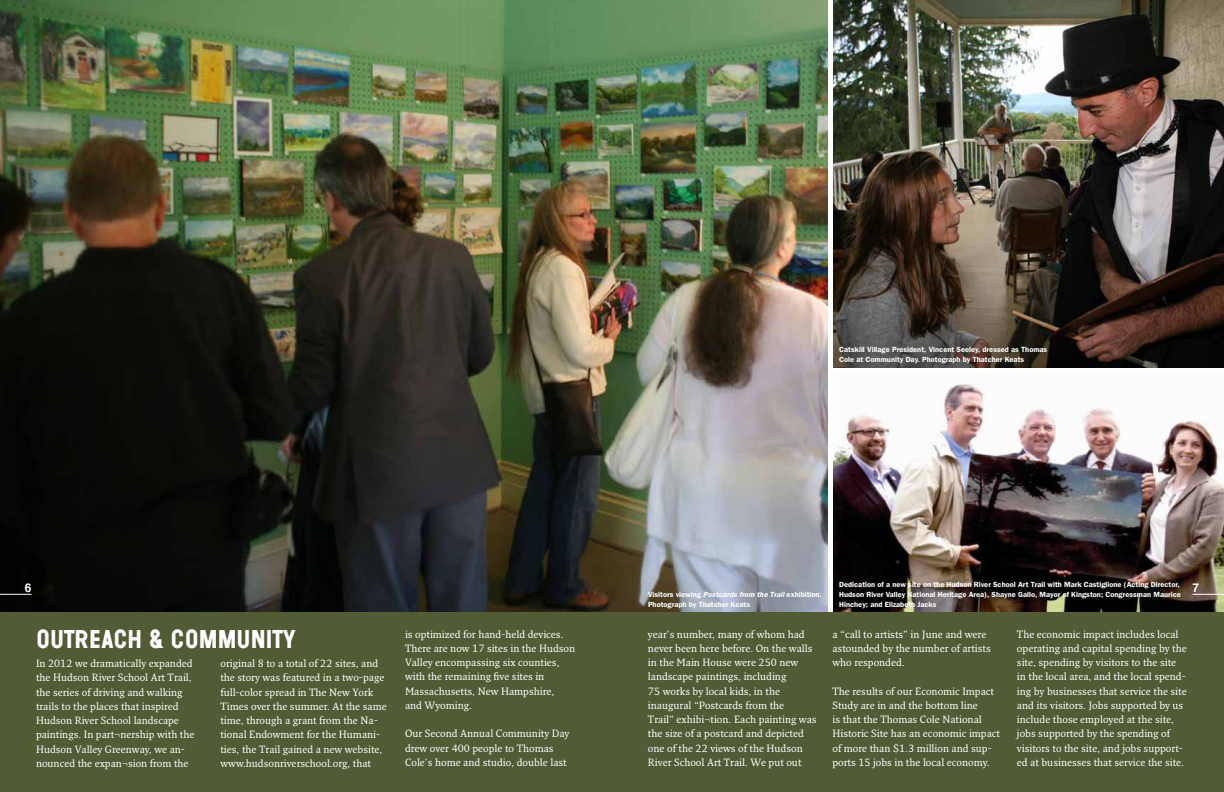
<style>
.page{position:relative;width:1224px;height:792px;background:#fff}
.page>*{position:absolute;margin:0;border:0;box-sizing:border-box;transform-origin:0 0}
.t1{font:24px "Wilma Base";color:#fff}
.t2{font:700 12px "Helvetica";color:#fff}
.t3{font:10.2px/14.2px "Fresco Std";color:#fff}
.t4{font:600 7.5px/10px "Franklin Gothic";color:#fff}
.s1{font-style:italic}
</style>
<div class="page">
<div style="left:0;top:612px;width:612px;height:180px;background:#515b35"></div>
<div style="left:612px;top:612px;width:612px;height:180px;background:#515b35"></div>
<img style="left:834px;top:0;width:390px;height:367px">
<img style="left:834px;top:384px;width:390px;height:228px">
<img style="left:0;top:0;width:828px;height:612px">
<hr style="left:1192px;top:594px;width:32px;height:1px;background:#fff">
<hr style="left:0;top:594px;width:32px;height:1px;background:#fff">
<p class="t4" style="left:839px;top:344px;width:210px">Catskill Village President, Vincent Seeley, dressed as Thomas<br>Cole at Community Day. Photograph by Thatcher Keats</p>
<p class="t4" style="left:648px;top:589px;width:175px">Visitors viewing <span class="s1">Postcards from the Trail</span> exhibition.<br>Photograph by Thatcher Keats</p>
<p class="t4" style="left:839px;top:579px;width:343px">Dedication of a new site on the Hudson River School Art Trail with Mark Castiglione (Acting Director,<br>Hudson River Valley National Heritage Area), Shayne Gallo, Mayor of Kingston; Congressman Maurice<br>Hinchey; and Elizabeth Jacks</p>
<p class="t2" style="left:25px;top:583px;width:8px">6</p>
<p class="t2" style="left:1192px;top:583px;width:8px">7</p>
<h1 class="t1" style="left:36px;top:630px;width:261px">OUTREACH &amp; COMMUNITY</h1>
<p class="t3" style="left:36px;top:656px;width:160px">In 2012 we dramatically expanded the Hudson River School Art Trail, the series of driving and walking trails to the places that inspired Hudson River School landscape paintings. In part¬nership with the Hudson Valley Greenway, we an&shy;nounced the expan¬sion from the</p>
<p class="t3" style="left:220px;top:656px;width:168px">original 8 to a total of 22 sites, and the story was featured in a two-page full-color spread in The New York Times over the summer. At the same time, through a grant from the Na&shy;tional Endowment for the Humani&shy;ties, the Trail gained a new website, www.hudsonriverschool.org, that</p>
<p class="t3" style="left:405px;top:627px;width:172px">is optimized for hand-held devices.<br>There are now 17 sites in the Hudson<br>Valley encompassing six counties, with the remaining five sites in<br>Massachusetts, New Hampshire,<br>and Wyoming.</p>
<p class="t3" style="left:405px;top:726px;width:166px">Our Second Annual Community Day drew over 400 people to Thomas<br>Cole’s home and studio, double last</p>
<p class="t3" style="left:648px;top:627px;width:170px">year’s number, many of whom had never been here before. On the walls in the Main House were 250 new landscape paintings, including<br>75 works by local kids, in the inaugural “Postcards from the<br>Trail” exhibi¬tion. Each painting was the size of a postcard and depicted one of the 22 views of the Hudson<br>River School Art Trail. We put out</p>
<p class="t3" style="left:832px;top:627px;width:160px">a “call to artists” in June and were astounded by the number of artists who responded.</p>
<p class="t3" style="left:832px;top:684px;width:169px">The results of our Economic Impact Study are in and the bottom line<br>is that the Thomas Cole National Historic Site has an economic impact of more than $1.3 million and sup&shy;ports 15 jobs in the local economy.</p>
<p class="t3" style="left:1017px;top:627px;width:171px">The economic impact includes local operating and capital spending by the site, spending by visitors to the site in the local area, and the local spend&shy;ing by businesses that service the site and its visitors. Jobs supported by us include those employed at the site, jobs supported by the spending of visitors to the site, and jobs support&shy;ed at businesses that service the site.</p>
</div>
